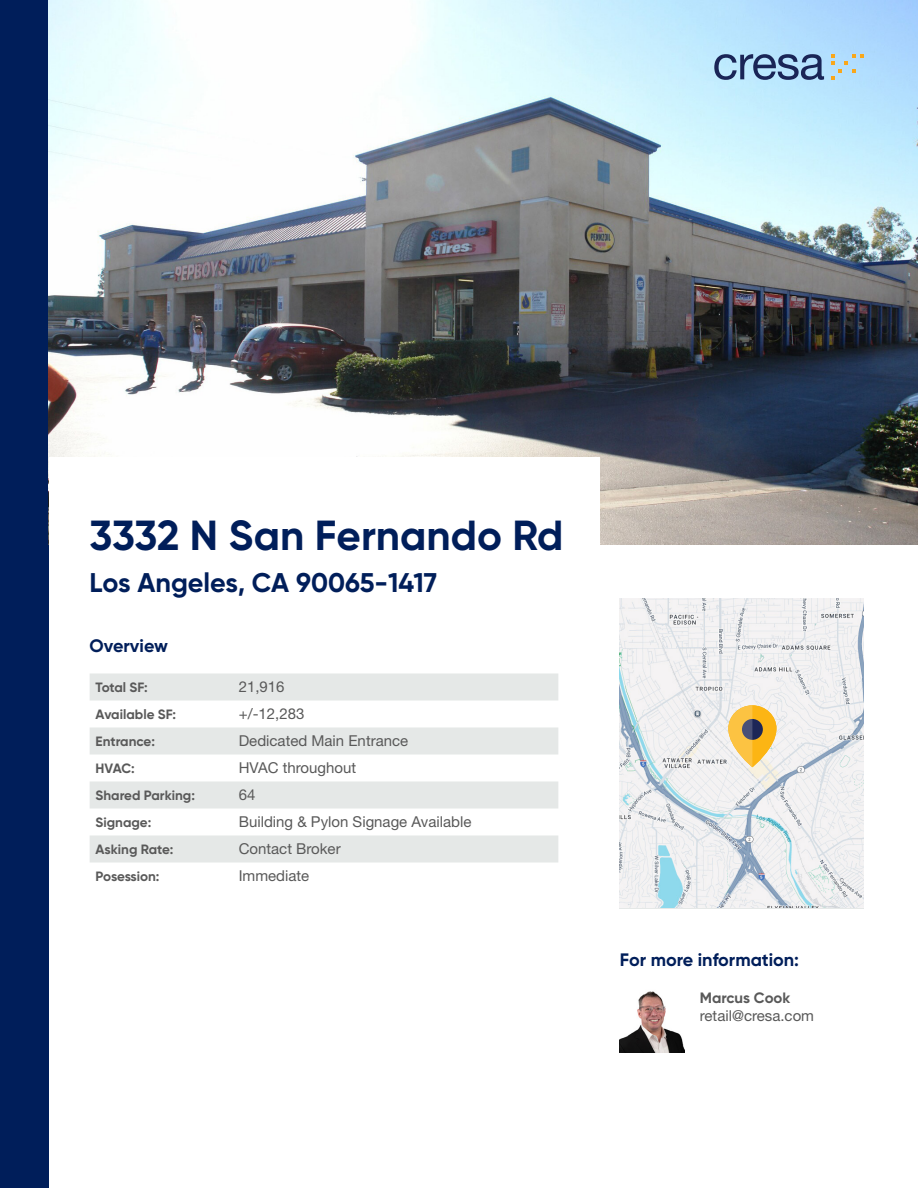
<style>
.page{position:relative;width:918px;height:1188px;background:#fff}
.page>*{position:absolute;margin:0;border:0;box-sizing:border-box;transform-origin:0 0}
.Building_Name{font:700 42px "Gilroy";color:#001e5a}
.City_State_Zip{font:700 27px "Gilroy";color:#001e5a}
.t1{font:700 18px "Gilroy";color:#001e5a}
.Table_Text{font:15px "Helvetica Neue LT Std";color:#595959}
.Body_Text{font:15px "Helvetica Neue LT Std";color:#595959}
.Body_Text-2{font:700 15px "Gilroy";color:#595959}
.t2{font:700 13.5px "Gilroy";color:#595959}
</style>
<div class="page">
<div style="left:0;top:0;width:49px;height:1188px;background:#001e5a"></div>
<img style="left:49px;top:0;width:869px;height:544px">
<div style="left:49px;top:458px;width:550px;height:730px;background:#fff"></div>
<img style="left:620px;top:598px;width:244px;height:309px">
<div style="left:90px;top:674px;width:468px;height:26px;background:#e5e8e7"></div>
<svg style="left:90px;top:728px;width:468px;height:134px;fill:#e5e8e7"></svg>
<svg style="left:714px;top:54px;width:110px;height:26px;background:#7694b7"></svg>
<svg style="left:831px;top:54px;width:33px;height:26px"></svg>
<svg style="left:728px;top:705px;width:48px;height:62px"></svg>
<svg style="left:742px;top:719px;width:21px;height:21px"></svg>
<svg style="left:728px;top:705px;width:24px;height:62px"></svg>
<img style="left:620px;top:991px;width:65px;height:61px">
<p class="Building_Name" style="left:90px;top:509px;width:475px">3332 N San Fernando Rd</p>
<p class="City_State_Zip" style="left:90px;top:566px;width:349px">Los Angeles, CA 90065-1417</p>
<p class="t1" style="left:90px;top:635px;width:80px">Overview</p>
<p class="t2" style="left:96px;top:679px;width:54px">Total SF:</p>
<p class="Table_Text" style="left:239px;top:678px;width:47px">21,916</p>
<p class="t2" style="left:96px;top:706px;width:82px">Available SF:</p>
<p class="Table_Text" style="left:239px;top:705px;width:67px">+/-12,283</p>
<p class="t2" style="left:96px;top:733px;width:61px">Entrance:</p>
<p class="Table_Text" style="left:239px;top:732px;width:171px">Dedicated Main Entrance</p>
<p class="t2" style="left:96px;top:760px;width:41px">HVAC:</p>
<p class="Table_Text" style="left:239px;top:759px;width:119px">HVAC throughout</p>
<p class="t2" style="left:96px;top:787px;width:101px">Shared Parking:</p>
<p class="Table_Text" style="left:239px;top:786px;width:18px">64</p>
<p class="t2" style="left:96px;top:814px;width:57px">Signage:</p>
<p class="Table_Text" style="left:239px;top:813px;width:234px">Building &amp; Pylon Signage Available</p>
<p class="t2" style="left:96px;top:841px;width:79px">Asking Rate:</p>
<p class="Table_Text" style="left:239px;top:840px;width:103px">Contact Broker</p>
<p class="t2" style="left:96px;top:868px;width:65px">Posession:</p>
<p class="Table_Text" style="left:239px;top:867px;width:72px">Immediate</p>
<p class="t1" style="left:620px;top:948px;width:181px">For more information:</p>
<p class="Body_Text-2" style="left:700px;top:988px;width:92px">Marcus Cook</p>
<p class="Body_Text" style="left:700px;top:1006px;width:116px">retail@cresa.com</p>
</div>
